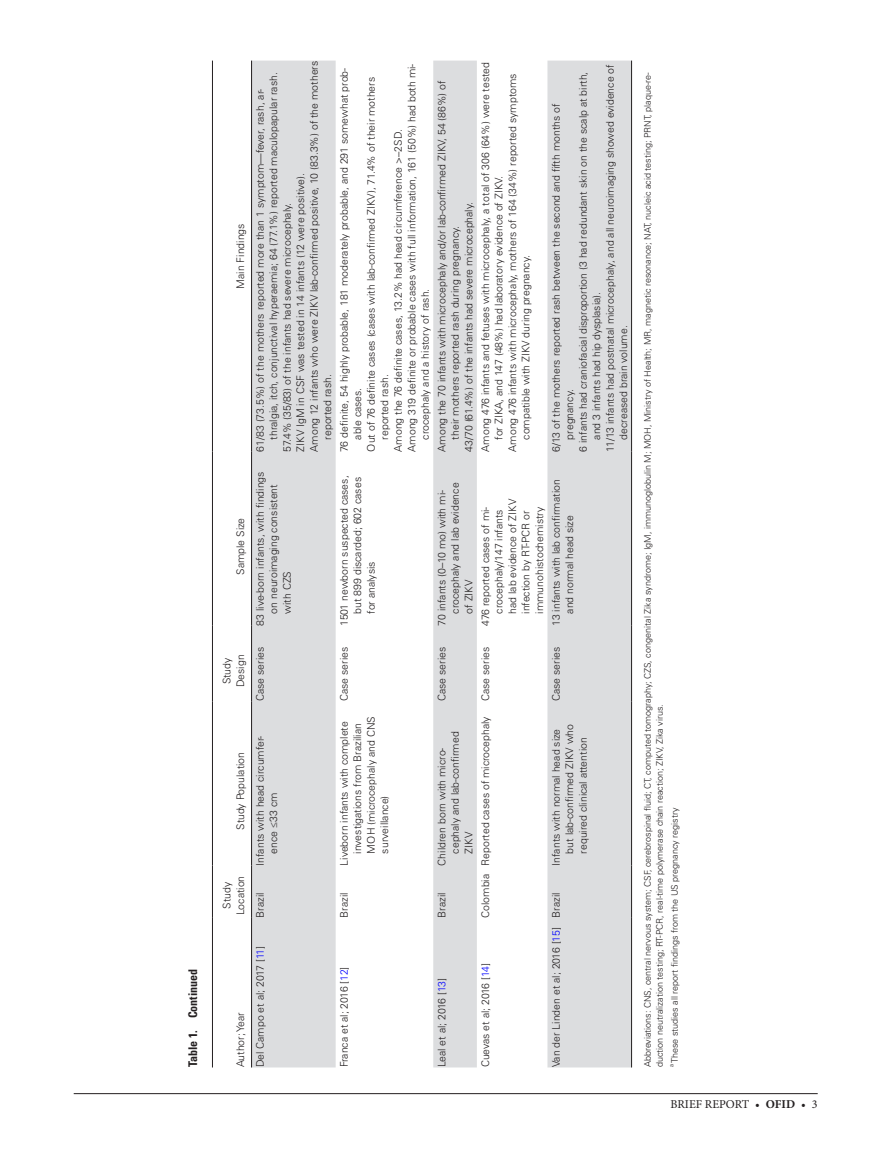
<style>
.page{position:relative;width:891px;height:1174px;background:#fff}
.page>*{position:absolute;margin:0;border:0;box-sizing:border-box;transform-origin:0 0}
.t1{font:12px "Minion Pro";color:#231f20}
.t2{font:700 condensed 12px "Univers LT Std";color:#231f20}
.t3{font:300 10.5px/13.5px "Univers LT Std";color:#231f20}
.t4{font:300 9px/12px "Univers LT Std";color:#231f20}
.t5{font:300 6px "Univers LT Std";color:#231f20}
.s1{color:#00f}
.s2{font-weight:700}
</style>
<div class="page">
<hr style="left:74px;top:1093px;width:744px;height:1px;background:#231f20">
<svg style="left:252px;top:61px;width:379px;height:1006px;fill:#dcdddf"></svg>
<hr style="left:212px;top:918px;width:1px;height:149px;background:#231f20">
<hr style="left:251px;top:918px;width:1px;height:149px;background:#231f20">
<hr style="left:212px;top:866px;width:1px;height:52px;background:#231f20">
<hr style="left:251px;top:866px;width:1px;height:52px;background:#231f20">
<hr style="left:212px;top:701px;width:1px;height:165px;background:#231f20">
<hr style="left:251px;top:701px;width:1px;height:165px;background:#231f20">
<hr style="left:212px;top:626px;width:1px;height:75px;background:#231f20">
<hr style="left:251px;top:626px;width:1px;height:75px;background:#231f20">
<hr style="left:212px;top:452px;width:1px;height:174px;background:#231f20">
<hr style="left:251px;top:452px;width:1px;height:174px;background:#231f20">
<hr style="left:212px;top:61px;width:1px;height:391px;background:#231f20">
<hr style="left:251px;top:61px;width:1px;height:391px;background:#231f20">
<hr style="left:631px;top:918px;width:1px;height:149px;background:#231f20">
<hr style="left:631px;top:866px;width:1px;height:52px;background:#231f20">
<hr style="left:631px;top:701px;width:1px;height:165px;background:#231f20">
<hr style="left:631px;top:626px;width:1px;height:75px;background:#231f20">
<hr style="left:631px;top:452px;width:1px;height:174px;background:#231f20">
<hr style="left:631px;top:61px;width:1px;height:391px;background:#231f20">
<p class="t2" style="left:185px;top:1067px;width:100px;rotate:-90deg">Table 1. Continued</p>
<p class="t3" style="left:234px;top:289px;width:67px;rotate:-90deg">Main Findings</p>
<p class="t3" style="left:234px;top:575px;width:58px;rotate:-90deg">Sample Size</p>
<p class="t3" style="left:220px;top:687px;width:34px;rotate:-90deg">Study<br>Design</p>
<p class="t3" style="left:234px;top:830px;width:79px;rotate:-90deg">Study Population</p>
<p class="t3" style="left:220px;top:915px;width:41px;text-align:center;rotate:-90deg">Study<br>Location</p>
<p class="t3" style="left:234px;top:1067px;width:57px;rotate:-90deg">Author; Year</p>
<p class="t3" style="left:307px;top:452px;width:392px;rotate:-90deg">Among 12 infants who were ZIKV lab-confirmed positive, 10 (83.3%) of the mothers</p>
<p class="t3" style="left:479px;top:452px;width:391px;rotate:-90deg">Among 476 infants and fetuses with microcephaly, a total of 306 (64%) were tested</p>
<p class="t3" style="left:405px;top:452px;width:389px;rotate:-90deg">Among 319 definite or probable cases with full information, 161 (50%) had both mi-</p>
<p class="t3" style="left:337px;top:452px;width:385px;rotate:-90deg">76 definite, 54 highly probable, 181 moderately probable, and 291 somewhat prob-</p>
<p class="t3" style="left:267px;top:440px;width:369px;rotate:-90deg">thralgia, itch, conjunctival hyperaemia; 64 (77.1%) reported maculopapular rash.</p>
<p class="t3" style="left:506px;top:452px;width:380px;rotate:-90deg">Among 476 infants with microcephaly, mothers of 164 (34%) reported symptoms</p>
<p class="t3" style="left:364px;top:452px;width:376px;rotate:-90deg">Out of 76 definite cases (cases with lab-confirmed ZIKV), 71.4% of their mothers</p>
<p class="t3" style="left:435px;top:452px;width:373px;rotate:-90deg">Among the 70 infants with microcephaly and/or lab-confirmed ZIKV, 54 (86%) of</p>
<p class="t3" style="left:253px;top:452px;width:364px;rotate:-90deg">61/83 (73.5%) of the mothers reported more than 1 symptom—fever, rash, ar-</p>
<p class="t3" style="left:391px;top:452px;width:324px;rotate:-90deg">Among the 76 definite cases, 13.2% had head circumference &gt;–2SD.</p>
<p class="t3" style="left:294px;top:452px;width:280px;rotate:-90deg">ZIKV IgM in CSF was tested in 14 infants (12 were positive).</p>
<p class="t3" style="left:492px;top:440px;width:265px;rotate:-90deg">for ZIKA, and 147 (48%) had laboratory evidence of ZIKV.</p>
<p class="t3" style="left:462px;top:452px;width:251px;rotate:-90deg">43/70 (61.4%) of the infants had severe microcephaly.</p>
<p class="t3" style="left:280px;top:452px;width:251px;rotate:-90deg">57.4% (35/83) of the infants had severe microcephaly.</p>
<p class="t3" style="left:449px;top:440px;width:215px;rotate:-90deg">their mothers reported rash during pregnancy.</p>
<p class="t3" style="left:519px;top:440px;width:186px;rotate:-90deg">compatible with ZIKV during pregnancy.</p>
<p class="t3" style="left:418px;top:440px;width:152px;rotate:-90deg">crocephaly and a history of rash.</p>
<p class="t3" style="left:321px;top:440px;width:67px;rotate:-90deg">reported rash.</p>
<p class="t3" style="left:378px;top:440px;width:67px;rotate:-90deg">reported rash.</p>
<p class="t3" style="left:351px;top:440px;width:53px;rotate:-90deg">able cases.</p>
<p class="t3" style="left:603px;top:452px;width:389px;rotate:-90deg">11/13 infants had postnatal microcephaly, and all neuroimaging showed evidence of</p>
<p class="t3" style="left:576px;top:452px;width:382px;rotate:-90deg">6 infants had craniofacial disproportion (3 had redundant skin on the scalp at birth,</p>
<p class="t3" style="left:549px;top:452px;width:350px;rotate:-90deg">6/13 of the mothers reported rash between the second and fifth months of</p>
<p class="t3" style="left:590px;top:440px;width:149px;rotate:-90deg">and 3 infants had hip dysplasia).</p>
<p class="t3" style="left:617px;top:440px;width:116px;rotate:-90deg">decreased brain volume.</p>
<p class="t3" style="left:563px;top:440px;width:52px;rotate:-90deg">pregnancy.</p>
<p class="t3" style="left:253px;top:614px;width:144px;text-indent:-12px;rotate:-90deg">83 live-born infants, with findings on neuroimaging consistent with CZS</p>
<p class="t3" style="left:253px;top:701px;width:56px;rotate:-90deg">Case series</p>
<p class="t3" style="left:253px;top:854px;width:119px;text-indent:-12px;rotate:-90deg">Infants with head circumfer&shy;ence ≤33 cm</p>
<p class="t3" style="left:253px;top:918px;width:27px;rotate:-90deg">Brazil</p>
<p class="t3" style="left:253px;top:1067px;width:123px;rotate:-90deg">Del Campo et al; 2017 [<span class="s1">11</span>]</p>
<p class="t3" style="left:337px;top:614px;width:140px;text-indent:-12px;rotate:-90deg">1501 newborn suspected cases, but 899 discarded; 602 cases for analysis</p>
<p class="t3" style="left:337px;top:701px;width:56px;rotate:-90deg">Case series</p>
<p class="t3" style="left:337px;top:854px;width:139px;text-indent:-12px;rotate:-90deg">Liveborn infants with complete investigations from Brazilian<br>MOH (microcephaly and CNS surveillance)</p>
<p class="t3" style="left:337px;top:918px;width:27px;rotate:-90deg">Brazil</p>
<p class="t3" style="left:337px;top:1067px;width:102px;rotate:-90deg">Franca et al; 2016 [<span class="s1">12</span>]</p>
<p class="t3" style="left:435px;top:614px;width:133px;text-indent:-12px;rotate:-90deg">70 infants (0–10 mo) with mi&shy;crocephaly and lab evidence of ZIKV</p>
<p class="t3" style="left:549px;top:614px;width:136px;text-indent:-12px;rotate:-90deg">13 infants with lab confirmation and normal head size</p>
<p class="t3" style="left:479px;top:614px;width:116px;text-indent:-12px;rotate:-90deg">476 reported cases of mi&shy;crocephaly/147 infants had lab evidence of ZIKV infection by RT-PCR or immunohistochemistry</p>
<p class="t3" style="left:435px;top:701px;width:56px;rotate:-90deg">Case series</p>
<p class="t3" style="left:435px;top:854px;width:123px;text-indent:-12px;rotate:-90deg">Children born with micro&shy;cephaly and lab-confirmed<br>ZIKV</p>
<p class="t3" style="left:435px;top:918px;width:27px;rotate:-90deg">Brazil</p>
<p class="t3" style="left:479px;top:701px;width:56px;rotate:-90deg">Case series</p>
<p class="t3" style="left:479px;top:918px;width:203px;rotate:-90deg">Colombia Reported cases of microcephaly</p>
<p class="t3" style="left:435px;top:1067px;width:91px;rotate:-90deg">Leal et al; 2016 [<span class="s1">13</span>]</p>
<p class="t3" style="left:479px;top:1067px;width:106px;rotate:-90deg">Cuevas et al; 2016 [<span class="s1">14</span>]</p>
<p class="t3" style="left:549px;top:701px;width:56px;rotate:-90deg">Case series</p>
<p class="t3" style="left:549px;top:854px;width:131px;text-indent:-12px;rotate:-90deg">Infants with normal head size but lab-confirmed ZIKV who required clinical attention</p>
<p class="t3" style="left:549px;top:1067px;width:176px;rotate:-90deg">Van der Linden et al; 2016 [<span class="s1">15</span>] Brazil</p>
<p class="t4" style="left:642px;top:1067px;width:997px;rotate:-90deg">Abbreviations: CNS, central nervous system; CSF, cerebrospinal fluid; CT, computed tomography; CZS, congenital Zika syndrome; IgM, immunoglobulin M; MOH, Ministry of Health; MR, magnetic resonance; NAT, nucleic acid testing; PRNT, plaque-re&shy;duction neutralization testing; RT-PCR, real-time polymerase chain reaction; ZIKV, Zika virus.</p>
<p class="t4" style="left:669px;top:1063px;width:257px;rotate:-90deg">These studies all report findings from the US pregnancy registry</p>
<p class="t5" style="left:668px;top:1067px;width:4px;rotate:-90deg">a</p>
<p class="t1" style="left:670px;top:1096px;width:149px">BRIEF REPORT • <span class="s2">OFID</span> • 3</p>
</div>
